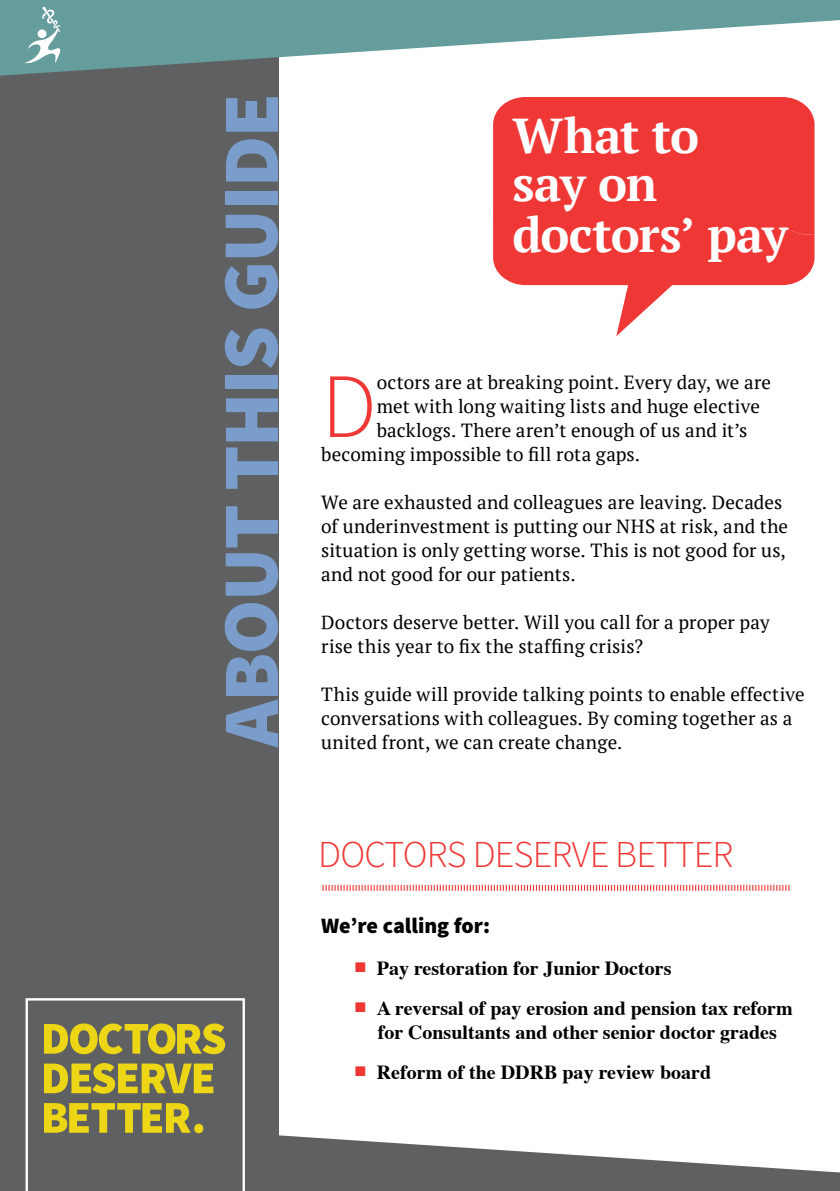
<style>
.page{position:relative;width:840px;height:1191px;background:#fff}
.page>*{position:absolute;margin:0;border:0;box-sizing:border-box;transform-origin:0 0}
.t1{font:300 91.8px "Source Sans Pro";color:#ef3836}
.t2{font:900 80px "Source Sans Pro";letter-spacing:-.02em;color:#7b9dcc}
.t3{font:700 48.8px/47.4px "PT Serif";letter-spacing:-.025em;color:#fff}
.t4{font:300 38px "Source Sans Pro";letter-spacing:-.02em;color:#ef3836}
.t5{font:900 22px "Source Sans Pro";color:#000}
.t6{font:700 20px/24px "Times";color:#000;text-align:center}
.t7{font:19px/24px "PT Serif";letter-spacing:.01em;color:#000}
.s1{font-size:79.2px}
.s2{color:#ef3836}
</style>
<div class="page">
<svg style="left:278px;top:1117px;width:561px;height:74px"></svg>
<div style="left:0;top:0;width:278px;height:1191px;background:#5f6062"></div>
<svg style="left:0;top:0;width:839px;height:76px;fill:#659c9c"></svg>
<svg style="left:24px;top:7px;width:42px;height:58px;background:#86b1b1"></svg>
<svg style="left:26px;top:998px;width:219px;height:193px"></svg>
<svg style="left:44px;top:1023px;width:181px;height:31px"></svg>
<svg style="left:44px;top:1063px;width:169px;height:30px"></svg>
<svg style="left:44px;top:1103px;width:159px;height:30px"></svg>
<svg style="left:493px;top:97px;width:321px;height:239px;fill:#ef3836"></svg>
<div style="left:493px;top:97px;width:146px;height:122px;background:#ef3836"></div>
<div style="left:764px;top:97px;width:50px;height:138px;background:#ef3836"></div>
<svg style="left:322px;top:885px;width:467px;height:6px"></svg>
<h2 class="t2" style="left:199px;top:747px;width:655px;rotate:-90deg">AB<span class="s1">OU</span>T THI<span class="s1">S GU</span>IDE</h2>
<h3 class="t3" style="left:512px;top:112px;width:188px">What to say on</h3>
<h3 class="t3" style="left:512px;top:211px;width:277px">doctors’ pay</h3>
<h1 class="t1" style="left:321px;top:351px;width:57px">D</h1>
<p class="t7" style="left:376px;top:370px;width:395px">octors are at breaking point. Every day, we are</p>
<p class="t7" style="left:376px;top:394px;width:384px">met with long waiting lists and huge elective</p>
<p class="t7" style="left:376px;top:418px;width:372px">backlogs. There aren’t enough of us and it’s</p>
<p class="t7" style="left:321px;top:442px;width:320px">becoming impossible to fill rota gaps.</p>
<p class="t7" style="left:321px;top:490px;width:468px">We are exhausted and colleagues are leaving. Decades of underinvestment is putting our NHS at risk, and the situation is only getting worse. This is not good for us, and not good for our patients.</p>
<p class="t7" style="left:321px;top:610px;width:449px">Doctors deserve better. Will you call for a proper pay rise this year to fix the staffing crisis?</p>
<p class="t7" style="left:321px;top:682px;width:485px">This guide will provide talking points to enable effective conversations with colleagues. By coming together as a united front, we can create change.</p>
<h3 class="t4" style="left:318px;top:831px;width:44px">DOCTO</h3>
<h3 class="t4" style="left:426px;top:831px;width:308px">RS DESERVE BETTER</h3>
<p class="t5" style="left:321px;top:911px;width:170px">We’re calling for:</p>
<p class="t6" style="left:355px;top:953px;width:318px"><span class="s2">■</span> Pay restoration for Junior Doctors</p>
<p class="t6" style="left:355px;top:994px;width:439px"><span class="s2">■</span> A reversal of pay erosion and pension tax reform for Consultants and other senior doctor grades</p>
<p class="t6" style="left:355px;top:1058px;width:357px"><span class="s2">■</span> Reform of the DDRB pay review board</p>
</div>
